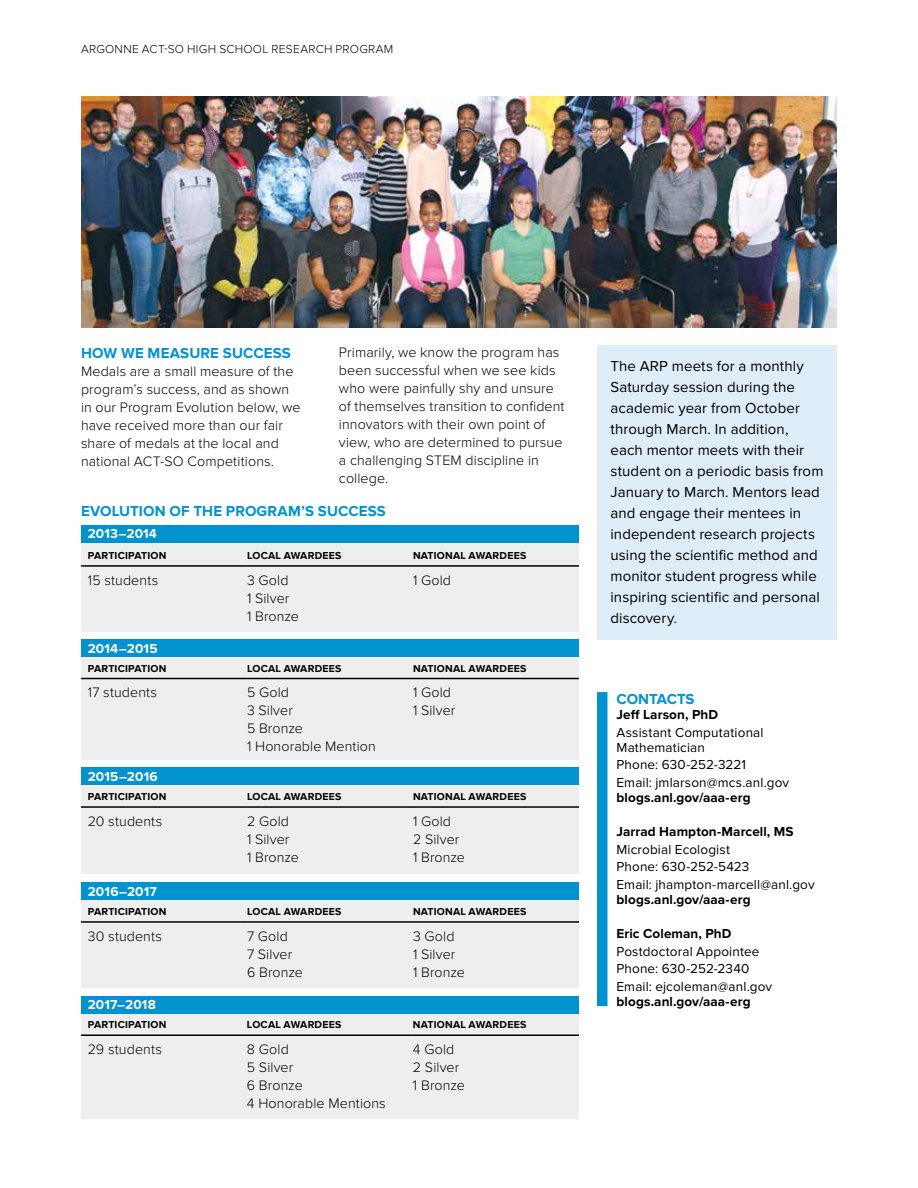
<style>
.page{position:relative;width:918px;height:1188px;background:#fff}
.page>*{position:absolute;margin:0;border:0;box-sizing:border-box;transform-origin:0 0}
.t1{font:15px/21px "Proxima Nova";letter-spacing:.005em;color:#000}
.t2{font:700 15px "Proxima Nova";letter-spacing:.005em;color:#0093d0}
.t3{font:300 14.25px/18px "Proxima Nova";letter-spacing:.01em;color:#000}
.t4{font:13.5px/17.7px "Proxima Nova";letter-spacing:.01em;color:#000}
.t5{font:700 13.5px "Proxima Nova";letter-spacing:.01em;color:#000}
.t6{font:700 13.5px "Proxima Nova";letter-spacing:.01em;color:#fff}
.t7{font:300 12px "Proxima Nova";letter-spacing:.025em;color:#000}
.t8{font:700 10.5px "Proxima Nova";letter-spacing:.02em;color:#000}
</style>
<div class="page">
<svg style="left:597px;top:692px;width:11px;height:314px;background:#0b97d2"></svg>
<img style="left:81px;top:96px;width:756px;height:231px">
<div style="left:597px;top:345px;width:240px;height:295px;background:#deedf7"></div>
<div style="left:81px;top:525px;width:498px;height:107px;background:#eeeeef"></div>
<div style="left:81px;top:768px;width:498px;height:106px;background:#eeeeef"></div>
<div style="left:81px;top:883px;width:498px;height:105px;background:#eeeeef"></div>
<div style="left:81px;top:639px;width:498px;height:120px;background:#eeeeef"></div>
<div style="left:81px;top:525px;width:498px;height:18px;background:#0093d0"></div>
<div style="left:81px;top:768px;width:498px;height:17px;background:#0093d0"></div>
<div style="left:81px;top:882px;width:498px;height:18px;background:#0093d0"></div>
<div style="left:81px;top:639px;width:498px;height:18px;background:#0093d0"></div>
<hr style="left:81px;top:565px;width:166px;height:2px;background:#000">
<hr style="left:247px;top:565px;width:166px;height:2px;background:#000">
<hr style="left:413px;top:565px;width:166px;height:2px;background:#000">
<hr style="left:81px;top:806px;width:166px;height:2px;background:#000">
<hr style="left:247px;top:806px;width:166px;height:2px;background:#000">
<hr style="left:413px;top:806px;width:166px;height:2px;background:#000">
<hr style="left:81px;top:921px;width:166px;height:2px;background:#000">
<hr style="left:247px;top:921px;width:166px;height:2px;background:#000">
<hr style="left:413px;top:921px;width:166px;height:2px;background:#000">
<hr style="left:81px;top:678px;width:166px;height:1px;background:#000">
<hr style="left:247px;top:678px;width:166px;height:1px;background:#000">
<hr style="left:413px;top:678px;width:166px;height:1px;background:#000">
<div style="left:81px;top:996px;width:498px;height:122px;background:#eeeeef"></div>
<div style="left:81px;top:996px;width:498px;height:17px;background:#0093d0"></div>
<hr style="left:81px;top:1034px;width:166px;height:2px;background:#000">
<hr style="left:247px;top:1034px;width:166px;height:2px;background:#000">
<hr style="left:413px;top:1034px;width:166px;height:2px;background:#000">
<p class="t7" style="left:81px;top:42px;width:314px">ARGONNE ACT-SO HIGH SCHOOL RESEARCH PROGRAM</p>
<p class="t2" style="left:81px;top:344px;width:211px">HOW WE MEASURE SUCCESS</p>
<p class="t3" style="left:81px;top:363px;width:221px">Medals are a small measure of the program’s success, and as shown in our Program Evolution below, we have received more than our fair share of medals at the local and national ACT-SO Competitions.</p>
<p class="t3" style="left:339px;top:344px;width:227px">Primarily, we know the program has been successful when we see kids who were painfully shy and unsure of themselves transition to confident innovators with their own point of view, who are determined to pursue a challenging STEM discipline in college.</p>
<p class="t2" style="left:81px;top:503px;width:306px">EVOLUTION OF THE PROGRAM’S SUCCESS</p>
<p class="t6" style="left:88px;top:526px;width:71px">2013–2014</p>
<p class="t8" style="left:88px;top:550px;width:80px">PARTICIPATION</p>
<p class="t8" style="left:247px;top:550px;width:96px">LOCAL AWARDEES</p>
<p class="t8" style="left:413px;top:550px;width:115px">NATIONAL AWARDEES</p>
<p class="t3" style="left:88px;top:571px;width:72px">15 students</p>
<p class="t3" style="left:247px;top:571px;width:53px">3 Gold<br>1 Silver<br>1 Bronze</p>
<p class="t3" style="left:413px;top:571px;width:40px">1 Gold</p>
<p class="t6" style="left:88px;top:640px;width:71px">2014–2015</p>
<p class="t8" style="left:88px;top:662px;width:80px">PARTICIPATION</p>
<p class="t8" style="left:247px;top:662px;width:96px">LOCAL AWARDEES</p>
<p class="t8" style="left:413px;top:662px;width:115px">NATIONAL AWARDEES</p>
<p class="t3" style="left:88px;top:684px;width:71px">17 students</p>
<p class="t3" style="left:247px;top:684px;width:130px">5 Gold<br>3 Silver<br>5 Bronze<br>1 Honorable Mention</p>
<p class="t3" style="left:413px;top:684px;width:44px">1 Gold<br>1 Silver</p>
<p class="t6" style="left:88px;top:769px;width:72px">2015–2016</p>
<p class="t8" style="left:88px;top:791px;width:80px">PARTICIPATION</p>
<p class="t8" style="left:247px;top:791px;width:96px">LOCAL AWARDEES</p>
<p class="t8" style="left:413px;top:791px;width:115px">NATIONAL AWARDEES</p>
<p class="t3" style="left:88px;top:812px;width:76px">20 students</p>
<p class="t3" style="left:247px;top:812px;width:53px">2 Gold<br>1 Silver<br>1 Bronze</p>
<p class="t3" style="left:413px;top:812px;width:53px">1 Gold<br>2 Silver<br>1 Bronze</p>
<p class="t6" style="left:88px;top:884px;width:71px">2016–2017</p>
<p class="t8" style="left:88px;top:906px;width:80px">PARTICIPATION</p>
<p class="t8" style="left:247px;top:906px;width:96px">LOCAL AWARDEES</p>
<p class="t8" style="left:413px;top:906px;width:115px">NATIONAL AWARDEES</p>
<p class="t3" style="left:88px;top:927px;width:76px">30 students</p>
<p class="t3" style="left:247px;top:927px;width:57px">7 Gold<br>7 Silver<br>6 Bronze</p>
<p class="t3" style="left:413px;top:927px;width:53px">3 Gold<br>1 Silver<br>1 Bronze</p>
<p class="t6" style="left:88px;top:997px;width:70px">2017–2018</p>
<p class="t8" style="left:88px;top:1019px;width:80px">PARTICIPATION</p>
<p class="t8" style="left:247px;top:1019px;width:96px">LOCAL AWARDEES</p>
<p class="t8" style="left:413px;top:1019px;width:115px">NATIONAL AWARDEES</p>
<p class="t3" style="left:88px;top:1041px;width:76px">29 students</p>
<p class="t3" style="left:247px;top:1041px;width:140px">8 Gold<br>5 Silver<br>6 Bronze<br>4 Honorable Mentions</p>
<p class="t3" style="left:413px;top:1041px;width:53px">4 Gold<br>2 Silver<br>1 Bronze</p>
<p class="t1" style="left:610px;top:356px;width:214px">The ARP meets for a monthly<br>Saturday session during the academic year from October through March. In addition, each mentor meets with their student on a periodic basis from<br>January to March. Mentors lead and engage their mentees in independent research projects using the scientific method and monitor student progress while inspiring scientific and personal discovery.</p>
<p class="t2" style="left:616px;top:690px;width:80px">CONTACTS</p>
<p class="t5" style="left:616px;top:707px;width:103px">Jeff Larson, PhD</p>
<p class="t4" style="left:616px;top:725px;width:149px;line-height:15px">Assistant Computational<br>Mathematician</p>
<p class="t4" style="left:616px;top:756px;width:174px">Phone: 630-252-3221<br>Email: jmlarson@mcs.anl.gov</p>
<p class="t5" style="left:616px;top:790px;width:136px">blogs.anl.gov/aaa-erg</p>
<p class="t5" style="left:616px;top:824px;width:179px">Jarrad Hampton-Marcell, MS</p>
<p class="t4" style="left:616px;top:841px;width:200px">Microbial Ecologist<br>Phone: 630-252-5423<br>Email: jhampton-marcell@anl.gov</p>
<p class="t5" style="left:616px;top:892px;width:136px">blogs.anl.gov/aaa-erg</p>
<p class="t5" style="left:616px;top:926px;width:117px">Eric Coleman, PhD</p>
<p class="t4" style="left:616px;top:943px;width:157px">Postdoctoral Appointee<br>Phone: 630-252-2340<br>Email: ejcoleman@anl.gov</p>
<p class="t5" style="left:616px;top:994px;width:136px">blogs.anl.gov/aaa-erg</p>
</div>
